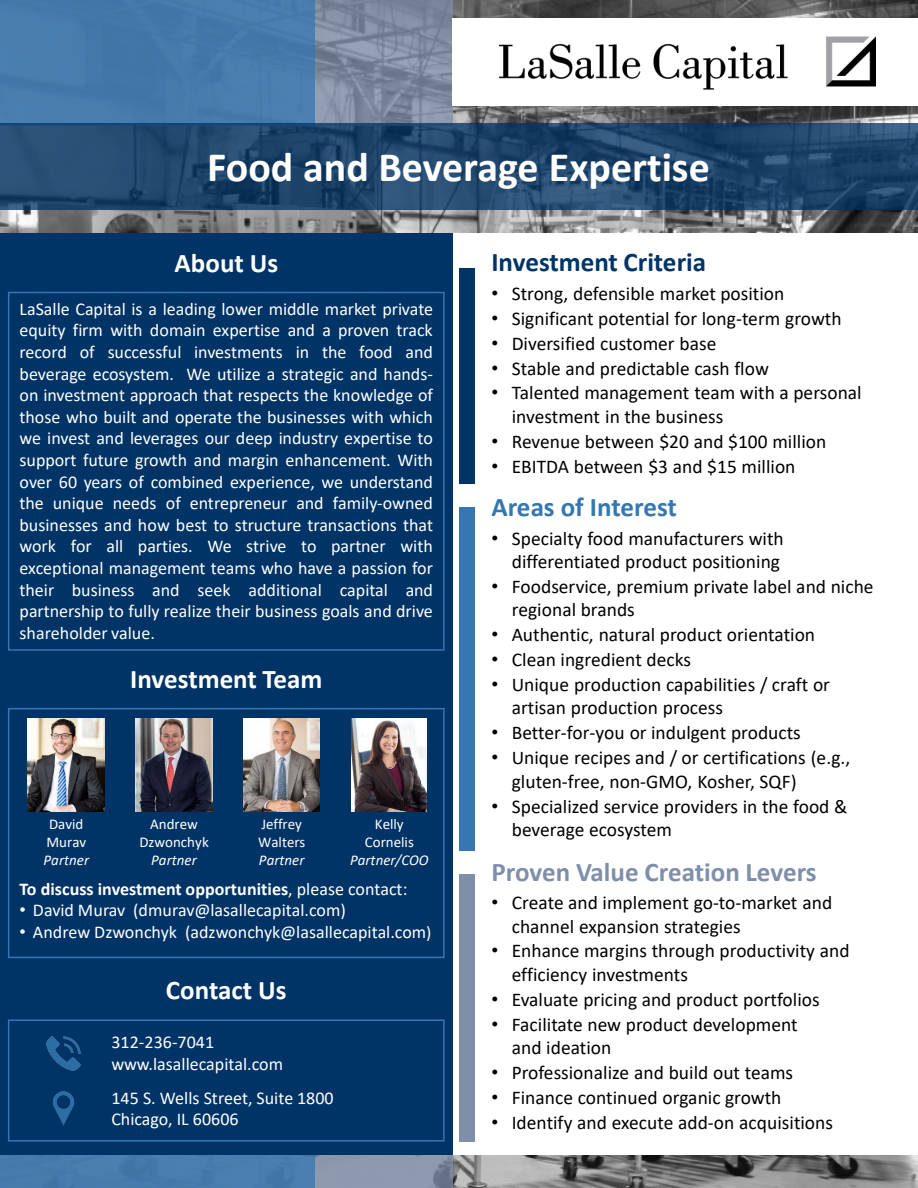
<style>
.page{position:relative;width:918px;height:1188px;background:#fff}
.page>*{position:absolute;margin:0;border:0;box-sizing:border-box;transform-origin:0 0}
.t1{font:700 42px "Calibri";color:#fff}
.t2{font:700 27px "Calibri";color:#fff}
.t3{font:700 27px "Calibri";color:#7f8fa9}
.t4{font:700 27px "Calibri";color:#036}
.t5{font:700 27px "Calibri";color:#3477b2}
.t6{font:19.5px/23.4px "Calibri";color:#000}
.t7{font:18px/21.6px "Calibri";color:#fff;text-align:justify}
.t8{font:700 18px "Calibri";color:#fff}
.t9{font:15px/18px "Calibri";color:#fff;text-align:center}
.t10{font:italic 15px "Calibri";letter-spacing:.005em;color:#fff}
.s1{font-style:italic}
.s2{font-weight:400}
.s3{font-family:"Arial"}
.s4{font-size:17.25px}
</style>
<div class="page">
<div style="left:0;top:232px;width:453px;height:929px;background:#036"></div>
<img style="left:0;top:0;width:918px;height:233px">
<div style="left:0;top:0;width:453px;height:125px;background:#7f8fa9;opacity:.75"></div>
<div style="left:453px;top:18px;width:465px;height:88px;background:#fff"></div>
<div style="left:0;top:0;width:314px;height:125px;background:#467bac"></div>
<img style="left:499px;top:36px;width:376px;height:54px">
<div style="left:8px;top:292px;width:437px;height:359px;border:2px solid #3477b2"></div>
<div style="left:459px;top:268px;width:15px;height:216px;background:#036"></div>
<div style="left:459px;top:507px;width:15px;height:343px;background:#3477b2"></div>
<div style="left:459px;top:874px;width:15px;height:268px;background:#7f8fa9"></div>
<img style="left:453px;top:1155px;width:465px;height:33px">
<div style="left:0;top:1155px;width:453px;height:33px;background:#7f8fa9;opacity:.75"></div>
<div style="left:0;top:1155px;width:314px;height:33px;background:#477cad"></div>
<div style="left:0;top:124px;width:918px;height:86px;background:#036;opacity:.75"></div>
<div style="left:8px;top:708px;width:437px;height:250px;border:2px solid #3477b2"></div>
<img style="left:52px;top:1092px;width:23px;height:34px">
<img style="left:46px;top:1036px;width:34px;height:34px">
<div style="left:8px;top:1019px;width:437px;height:123px;border:2px solid #3477b2"></div>
<img style="left:243px;top:719px;width:77px;height:92px">
<img style="left:352px;top:719px;width:75px;height:92px">
<img style="left:28px;top:719px;width:77px;height:92px">
<img style="left:136px;top:719px;width:76px;height:92px">
<p class="t1" style="left:207px;top:138px;width:504px">Food and Beverage Expertise</p>
<p class="t2" style="left:175px;top:244px;width:105px">About Us</p>
<p class="t7" style="left:19px;top:298px;width:415px">LaSalle Capital is a leading lower middle market private equity firm with domain expertise and a proven track record of successful investments in the food and beverage ecosystem. We utilize a strategic and hands&shy;on investment approach that respects the knowledge of those who built and operate the businesses with which we invest and leverages our deep industry expertise to support future growth and margin enhancement. With over 60 years of combined experience, we understand the unique needs of entrepreneur and family-owned businesses and how best to structure transactions that work for all parties. We strive to partner with exceptional management teams who have a passion for their business and seek additional capital and partnership to fully realize their business goals and drive shareholder value.</p>
<p class="t2" style="left:130px;top:660px;width:194px">Investment Team</p>
<p class="t9" style="left:44px;top:815px;width:47px">David<br>Murav<br><span class="s1">Partner</span></p>
<p class="t9" style="left:150px;top:815px;width:49px">Andrew</p>
<p class="t9" style="left:139px;top:833px;width:71px">Dzwonchyk</p>
<p class="t10" style="left:151px;top:849px;width:47px">Partner</p>
<p class="t9" style="left:258px;top:815px;width:49px;text-align:left">Jeffrey<br>Walters<br><span class="s1">Partner</span></p>
<p class="t9" style="left:350px;top:815px;width:80px">Kelly<br>Cornelis<br><span class="s1">Partner/COO</span></p>
<p class="t8" style="left:19px;top:876px;width:390px">To discuss investment opportunities<span class="s2">, please contact:</span></p>
<p class="t7" style="left:19px;top:899px;width:328px"><span class="s3">•</span> David Murav (dmurav@lasallecapital.com)</p>
<p class="t7" style="left:19px;top:921px;width:414px"><span class="s3">•</span> Andrew Dzwonchyk (adzwonchyk@lasallecapital.com<span class="s4">)</span></p>
<p class="t2" style="left:166px;top:971px;width:122px">Contact Us</p>
<p class="t7" style="left:111px;top:1031px;width:104px">312-236-7041</p>
<p class="t7" style="left:111px;top:1053px;width:173px">www.lasallecapital.com</p>
<p class="t7" style="left:111px;top:1087px;width:224px">145 S. Wells Street, Suite 1800</p>
<p class="t7" style="left:111px;top:1108px;width:129px">Chicago, IL 60606</p>
<p class="t4" style="left:491px;top:243px;width:216px">Investment Criteria</p>
<p class="t6" style="left:491px;top:281px;width:294px"><span class="s3">•</span> Strong, defensible market position</p>
<p class="t6" style="left:491px;top:306px;width:352px"><span class="s3">•</span> Significant potential for long-term growth</p>
<p class="t6" style="left:491px;top:331px;width:226px"><span class="s3">•</span> Diversified customer base</p>
<p class="t6" style="left:491px;top:356px;width:279px"><span class="s3">•</span> Stable and predictable cash flow</p>
<p class="t6" style="left:512px;top:381px;width:351px;text-indent:-20px"><span class="s3">•</span> Talented management team with a personal investment in the business</p>
<p class="t6" style="left:491px;top:429px;width:336px"><span class="s3">•</span> Revenue between $20 and $100 million</p>
<p class="t6" style="left:491px;top:454px;width:306px"><span class="s3">•</span> EBITDA between $3 and $15 million</p>
<p class="t5" style="left:491px;top:488px;width:187px">Areas of Interest</p>
<p class="t6" style="left:491px;top:526px;width:294px;text-align:right"><span class="s3">•</span> Specialty food manufacturers with differentiated product positioning</p>
<p class="t6" style="left:512px;top:574px;width:363px;text-indent:-20px"><span class="s3">•</span> Foodservice, premium private label and niche regional brands</p>
<p class="t6" style="left:491px;top:623px;width:325px"><span class="s3">•</span> Authentic, natural product orientation</p>
<p class="t6" style="left:491px;top:648px;width:201px"><span class="s3">•</span> Clean ingredient decks</p>
<p class="t6" style="left:512px;top:672px;width:320px;text-indent:-20px"><span class="s3">•</span> Unique production capabilities / craft or artisan production process</p>
<p class="t6" style="left:491px;top:721px;width:311px"><span class="s3">•</span> Better-for-you or indulgent products</p>
<p class="t6" style="left:512px;top:746px;width:340px;text-indent:-20px"><span class="s3">•</span> Unique recipes and / or certifications (e.g., gluten-free, non-GMO, Kosher, SQF)</p>
<p class="t6" style="left:512px;top:794px;width:337px;text-indent:-20px"><span class="s3">•</span> Specialized service providers in the food &amp; beverage ecosystem</p>
<p class="t3" style="left:491px;top:853px;width:327px">Proven Value Creation Levers</p>
<p class="t6" style="left:512px;top:890px;width:322px;text-indent:-20px"><span class="s3">•</span> Create and implement go-to-market and channel expansion strategies</p>
<p class="t6" style="left:512px;top:939px;width:339px;text-indent:-20px"><span class="s3">•</span> Enhance margins through productivity and efficiency investments</p>
<p class="t6" style="left:491px;top:987px;width:330px"><span class="s3">•</span> Evaluate pricing and product portfolios</p>
<p class="t6" style="left:512px;top:1012px;width:288px;text-indent:-20px"><span class="s3">•</span> Facilitate new product development and ideation</p>
<p class="t6" style="left:491px;top:1060px;width:303px"><span class="s3">•</span> Professionalize and build out teams</p>
<p class="t6" style="left:491px;top:1085px;width:292px"><span class="s3">•</span> Finance continued organic growth</p>
<p class="t6" style="left:491px;top:1110px;width:343px"><span class="s3">•</span> Identify and execute add-on acquisitions</p>
</div>
